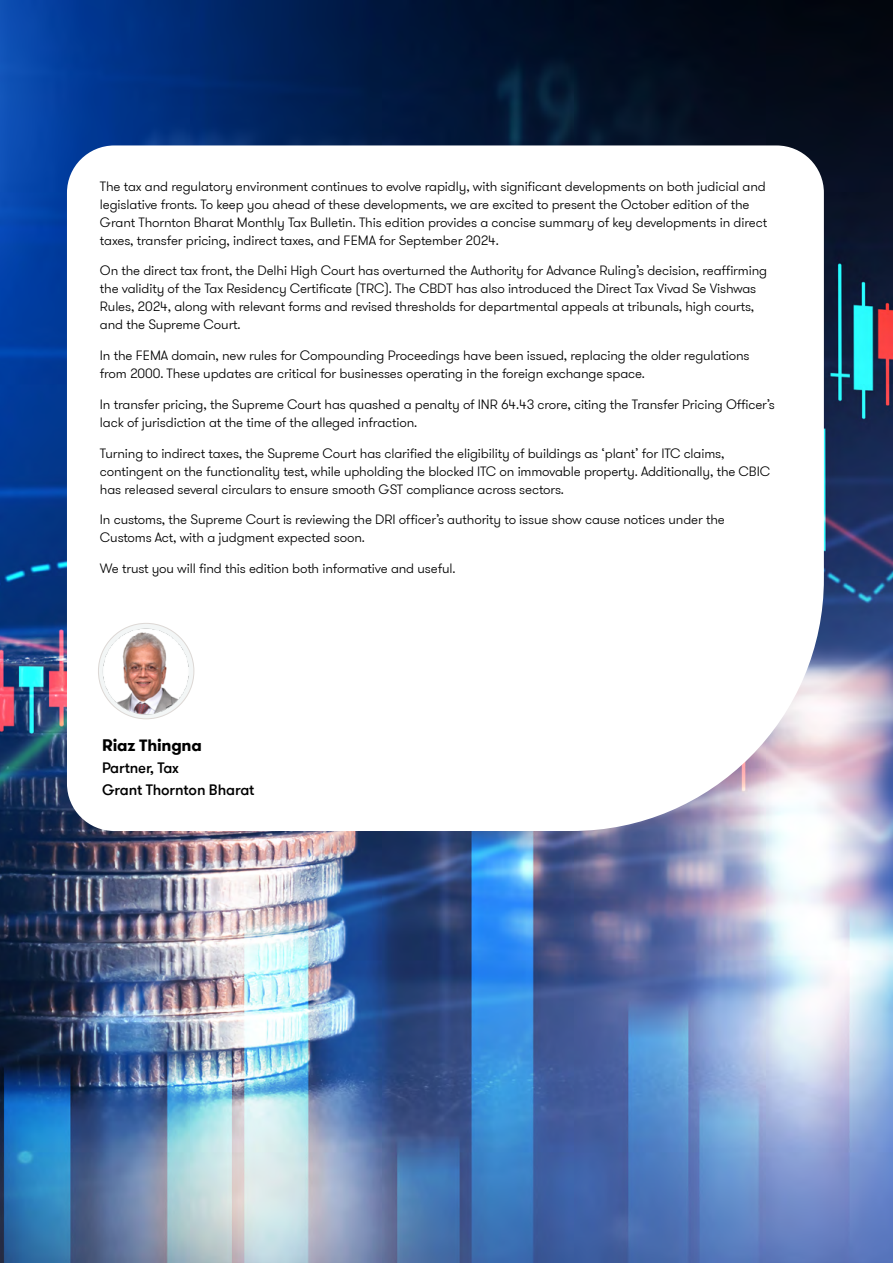
<style>
.page{position:relative;width:893px;height:1263px;background:#fff}
.page>*{position:absolute;margin:0;border:0;box-sizing:border-box;transform-origin:0 0}
.t1{font:700 16.5px "GT Walsheim Pro";letter-spacing:-.01em;color:#000}
.t2{font:500 15px/22.2px "GT Walsheim Pro";letter-spacing:-.01em;color:#000}
.t3{font:300 13.5px/18px "GT Walsheim Pro";letter-spacing:-.01em;color:#000}
</style>
<div class="page">
<img style="left:0;top:0;width:893px;height:1263px">
<svg style="left:67px;top:145px;width:757px;height:686px"></svg>
<svg style="left:98px;top:623px;width:96px;height:96px"></svg>
<img style="left:103px;top:627px;width:87px;height:88px">
<p class="t3" style="left:100px;top:177px;width:669px">The tax and regulatory environment continues to evolve rapidly, with significant developments on both judicial and legislative fronts. To keep you ahead of these developments, we are excited to present the October edition of the Grant Thornton Bharat Monthly Tax Bulletin. This edition provides a concise summary of key developments in direct taxes, transfer pricing, indirect taxes, and FEMA for September 2024.</p>
<p class="t3" style="left:100px;top:262px;width:669px">On the direct tax front, the Delhi High Court has overturned the Authority for Advance Ruling’s decision, reaffirming the validity of the Tax Residency Certificate (TRC). The CBDT has also introduced the Direct Tax Vivad Se Vishwas Rules, 2024, along with relevant forms and revised thresholds for departmental appeals at tribunals, high courts, and the Supreme Court.</p>
<p class="t3" style="left:100px;top:347px;width:651px">In the FEMA domain, new rules for Compounding Proceedings have been issued, replacing the older regulations from 2000. These updates are critical for businesses operating in the foreign exchange space.</p>
<p class="t3" style="left:100px;top:396px;width:676px">In transfer pricing, the Supreme Court has quashed a penalty of INR 64.43 crore, citing the Transfer Pricing Officer’s lack of jurisdiction at the time of the alleged infraction.</p>
<p class="t3" style="left:100px;top:444px;width:672px">Turning to indirect taxes, the Supreme Court has clarified the eligibility of buildings as ‘plant’ for ITC claims, contingent on the functionality test, while upholding the blocked ITC on immovable property. Additionally, the CBIC has released several circulars to ensure smooth GST compliance across sectors.</p>
<p class="t3" style="left:100px;top:511px;width:626px">In customs, the Supreme Court is reviewing the DRI officer’s authority to issue show cause notices under the<br>Customs Act, with a judgment expected soon.</p>
<p class="t3" style="left:100px;top:560px;width:357px">We trust you will find this edition both informative and useful.</p>
<p class="t1" style="left:102px;top:734px;width:101px">Riaz Thingna</p>
<p class="t2" style="left:102px;top:757px;width:154px">Partner, Tax<br>Grant Thornton Bharat</p>
</div>
